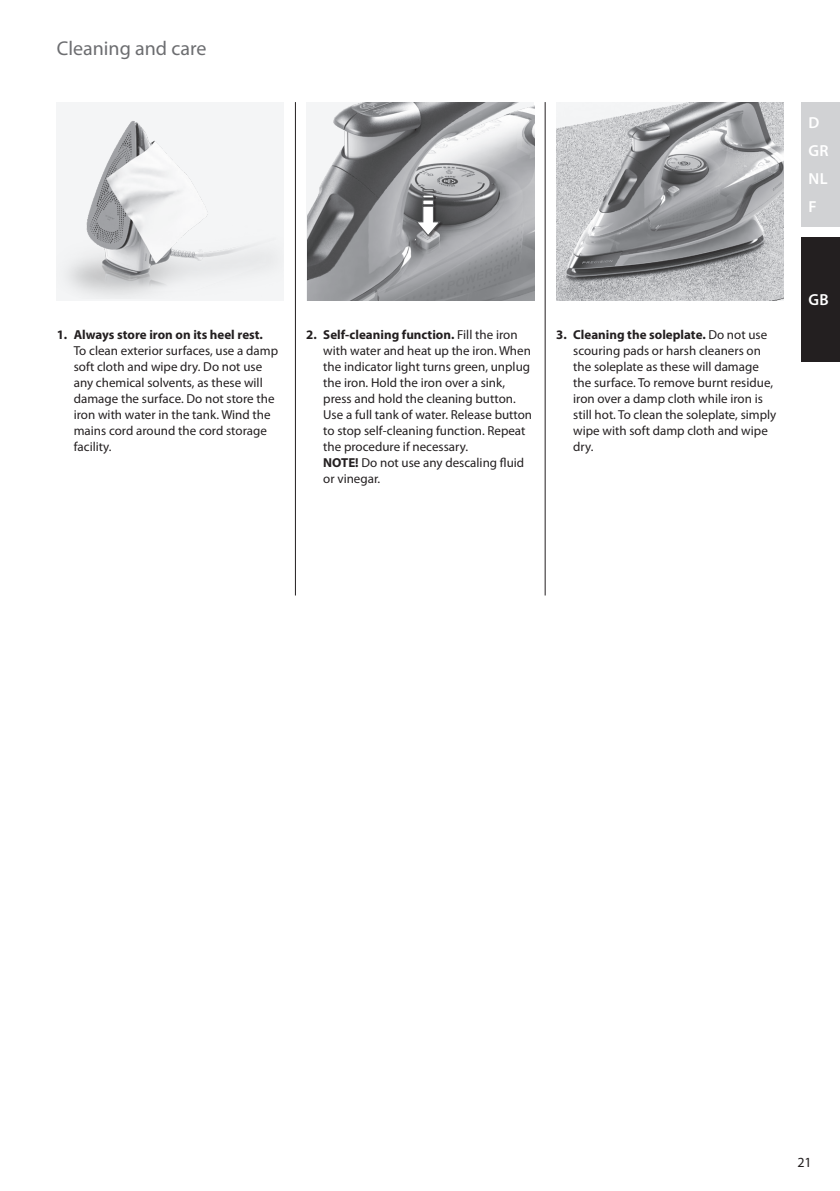
<style>
.page{position:relative;width:840px;height:1191px;background:#fff}
.page>*{position:absolute;margin:0;border:0;box-sizing:border-box;transform-origin:0 0}
.t1{font:20px "Myriad Pro";color:#6c6d70}
.t2{font:600 16px/28px "Myriad Pro";color:#fff}
.t3{font:14px "Myriad Pro";color:#231f20}
.t4{font:13px/16px "Myriad Pro";color:#231f20}
.t5{font:700 13px "Myriad Pro";color:#231f20}
.s1{font-weight:700}
</style>
<div class="page">
<div style="left:801px;top:102px;width:38px;height:125px;background:#d1d2d4"></div>
<div style="left:801px;top:237px;width:38px;height:124px;background:#231f20"></div>
<div style="left:57px;top:102px;width:226px;height:198px;background:#f4f5f6"></div>
<img style="left:68px;top:121px;width:202px;height:174px">
<img style="left:307px;top:102px;width:226px;height:198px">
<div style="left:416px;top:190px;width:26px;height:49px;background:#231f20;opacity:.6"></div>
<svg style="left:415px;top:189px;width:25px;height:47px"></svg>
<img style="left:556px;top:102px;width:226px;height:199px">
<hr style="left:295px;top:102px;width:1px;height:493px;background:#231f20">
<hr style="left:544px;top:102px;width:1px;height:493px;background:#231f20">
<h1 class="t1" style="left:57px;top:36px;width:151px">Cleaning and care</h1>
<p class="t5" style="left:57px;top:326px;width:207px">1. Always store iron on its heel rest.</p>
<p class="t4" style="left:74px;top:342px;width:206px">To clean exterior surfaces, use a damp soft cloth and wipe dry. Do not use any chemical solvents, as these will damage the surface. Do not store the iron with water in the tank. Wind the mains cord around the cord storage facility.</p>
<p class="t4" style="left:323px;top:326px;width:210px;text-indent:-17px"><span class="s1">2. Self-cleaning function.</span> Fill the iron with water and heat up the iron. When the indicator light turns green, unplug the iron. Hold the iron over a sink, press and hold the cleaning button.<br>Use a full tank of water. Release button to stop self-cleaning function. Repeat the procedure if necessary.<br><span class="s1">NOTE!</span> Do not use any descaling fluid or vinegar.</p>
<p class="t4" style="left:573px;top:326px;width:204px;text-indent:-17px"><span class="s1">3. Cleaning the soleplate.</span> Do not use scouring pads or harsh cleaners on the soleplate as these will damage the surface. To remove burnt residue, iron over a damp cloth while iron is still hot. To clean the soleplate, simply wipe with soft damp cloth and wipe dry.</p>
<p class="t2" style="left:808px;top:109px;width:22px">d<br>GR<br>NL<br>F</p>
<p class="t2" style="left:808px;top:285px;width:22px">GB</p>
<p class="t3" style="left:797px;top:1154px;width:16px">21</p>
</div>
